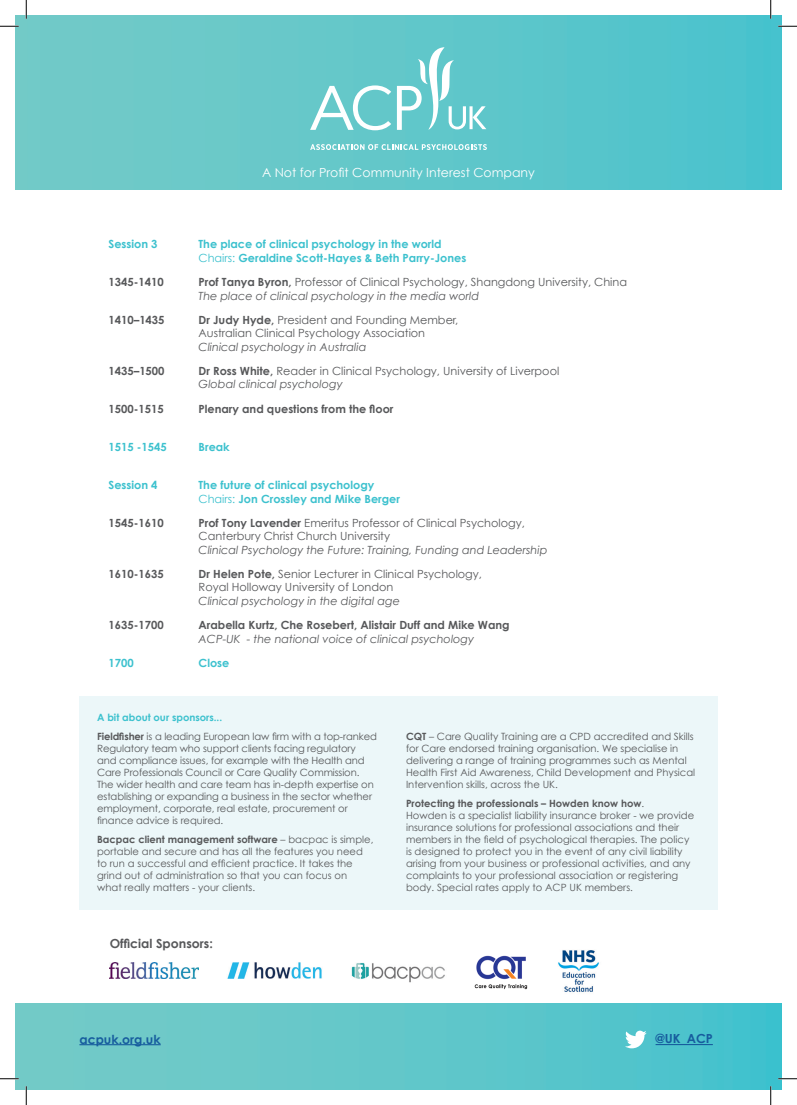
<style>
.page{position:relative;width:797px;height:1105px;background:#fff}
.page>*{position:absolute;margin:0;border:0;box-sizing:border-box;transform-origin:0 0}
.t1{font:12.5px "Century Gothic";color:#fff}
.t2{font:700 12.5px "Century Gothic";color:#175d9e}
.t3{font:700 12.5px "Century Gothic";color:#57585a}
.t4{font:11.25px/13.5px "Century Gothic";color:#57585a}
.t5{font:700 11.25px/13.5px "Century Gothic";color:#3cc1ce}
.t6{font:italic 11.25px "Century Gothic";color:#57585a}
.t7{font:700 11.25px "Century Gothic";color:#57585a}
.t8{font:10px/12px "Century Gothic";color:#57585a}
.s1{font-weight:400}
.s2{font-weight:700}
.s3{font-style:italic}
.s4{font-weight:700;color:#3cc1ce}
</style>
<div class="page">
<img style="left:16px;top:16px;width:765px;height:173px">
<img style="left:16px;top:1003px;width:765px;height:86px">
<svg style="left:310px;top:85px;width:81px;height:45px"></svg>
<svg style="left:397px;top:47px;width:89px;height:83px"></svg>
<svg style="left:310px;top:144px;width:177px;height:6px"></svg>
<hr style="left:655px;top:1044px;width:58px;height:1px;background:#175d9e">
<svg style="left:625px;top:1031px;width:21px;height:17px"></svg>
<hr style="left:79px;top:1044px;width:82px;height:1px;background:#175d9e">
<div style="left:79px;top:696px;width:638px;height:213px;background:#ecf7f9"></div>
<img style="left:109px;top:962px;width:89px;height:16px">
<img style="left:227px;top:962px;width:95px;height:17px">
<img style="left:351px;top:963px;width:94px;height:19px">
<img style="left:474px;top:955px;width:53px;height:34px">
<img style="left:558px;top:950px;width:41px;height:42px">
<svg style="left:0;top:25px;width:19px;height:2px"></svg>
<svg style="left:778px;top:25px;width:19px;height:2px"></svg>
<svg style="left:0;top:1078px;width:19px;height:1px"></svg>
<svg style="left:778px;top:1078px;width:19px;height:1px"></svg>
<svg style="left:25px;top:0;width:2px;height:19px"></svg>
<svg style="left:25px;top:1086px;width:2px;height:19px"></svg>
<svg style="left:770px;top:0;width:1px;height:19px"></svg>
<svg style="left:770px;top:1086px;width:1px;height:19px"></svg>
<p class="t1" style="left:262px;top:165px;width:274px">A Not for Profit Community Interest Company</p>
<p class="t5" style="left:108px;top:237px;width:51px">Session 3</p>
<p class="t5" style="left:198px;top:237px;width:269px">The place of clinical psychology in the world<br><span class="s1">Chairs:</span> Geraldine Scott-Hayes &amp; Beth Parry-Jones</p>
<p class="t7" style="left:108px;top:275px;width:57px">1345-1410</p>
<p class="t4" style="left:198px;top:275px;width:430px"><span class="s2">Prof Tanya Byron,</span> Professor of Clinical Psychology, Shangdong University, China<br><span class="s3">The place of clinical psychology in the media world</span></p>
<p class="t7" style="left:108px;top:313px;width:58px">1410–1435</p>
<p class="t4" style="left:198px;top:313px;width:261px"><span class="s2">Dr Judy Hyde,</span> President and Founding Member,<br>Australian Clinical Psychology Association</p>
<p class="t6" style="left:198px;top:340px;width:169px">Clinical psychology in Australia</p>
<p class="t7" style="left:108px;top:364px;width:58px">1435–1500</p>
<p class="t4" style="left:198px;top:364px;width:362px"><span class="s2">Dr Ross White,</span> Reader in Clinical Psychology, University of Liverpool<br><span class="s3">Global clinical psychology</span></p>
<p class="t7" style="left:108px;top:401px;width:57px">1500-1515</p>
<p class="t7" style="left:198px;top:401px;width:196px">Plenary and questions from the floor</p>
<p class="t5" style="left:108px;top:440px;width:60px">1515 -1545</p>
<p class="t5" style="left:198px;top:440px;width:33px">Break</p>
<p class="t5" style="left:108px;top:478px;width:51px">Session 4</p>
<p class="t5" style="left:198px;top:478px;width:203px">The future of clinical psychology<br><span class="s1">Chairs:</span> Jon Crossley and Mike Berger</p>
<p class="t7" style="left:108px;top:516px;width:57px">1545-1610</p>
<p class="t4" style="left:198px;top:516px;width:328px"><span class="s2">Prof Tony Lavender</span> Emeritus Professor of Clinical Psychology,<br>Canterbury Christ Church University</p>
<p class="t6" style="left:198px;top:543px;width:350px">Clinical Psychology the Future: Training, Funding and Leadership</p>
<p class="t7" style="left:108px;top:567px;width:57px">1610-1635</p>
<p class="t4" style="left:198px;top:567px;width:285px"><span class="s2">Dr Helen Pote,</span> Senior Lecturer in Clinical Psychology,<br>Royal Holloway University of London</p>
<p class="t6" style="left:198px;top:594px;width:203px">Clinical psychology in the digital age</p>
<p class="t7" style="left:108px;top:618px;width:57px">1635-1700</p>
<p class="t7" style="left:198px;top:618px;width:312px">Arabella Kurtz, Che Rosebert, Alistair Duff and Mike Wang</p>
<p class="t6" style="left:198px;top:632px;width:277px">ACP-UK - the national voice of clinical psychology</p>
<p class="t5" style="left:108px;top:656px;width:27px">1700</p>
<p class="t5" style="left:198px;top:656px;width:32px">Close</p>
<p class="t8" style="left:97px;top:708px;width:281px;line-height:19.1px"><span class="s4">A bit about our sponsors...<br></span><span class="s2">Fieldfisher</span> is a leading European law firm with a top-ranked</p>
<p class="t8" style="left:97px;top:742px;width:278px">Regulatory team who support clients facing regulatory and compliance issues, for example with the Health and Care Professionals Council or Care Quality Commission.<br>The wider health and care team has in-depth expertise on establishing or expanding a business in the sector whether employment, corporate, real estate, procurement or finance advice is required.</p>
<p class="t8" style="left:97px;top:833px;width:278px"><span class="s2">Bacpac client management software</span> – bacpac is simple, portable and secure and has all the features you need to run a successful and efficient practice. It takes the grind out of administration so that you can focus on what really matters - your clients.</p>
<p class="t3" style="left:110px;top:935px;width:104px">Official Sponsors:</p>
<p class="t8" style="left:406px;top:730px;width:291px"><span class="s2">CQT</span> – Care Quality Training are a CPD accredited and Skills for Care endorsed training organisation. We specialise in delivering a range of training programmes such as Mental Health First Aid Awareness, Child Development and Physical Intervention skills, across the UK.</p>
<p class="t8" style="left:406px;top:797px;width:290px"><span class="s2">Protecting the professionals – Howden know how</span>.<br>Howden is a specialist liability insurance broker - we provide insurance solutions for professional associations and their members in the field of psychological therapies. The policy is designed to protect you in the event of any civil liability arising from your business or professional activities, and any complaints to your professional association or registering body. Special rates apply to ACP UK members.</p>
<p class="t2" style="left:79px;top:1031px;width:83px">acpuk.org.uk</p>
<p class="t2" style="left:655px;top:1031px;width:59px">@UK_ACP</p>
</div>
